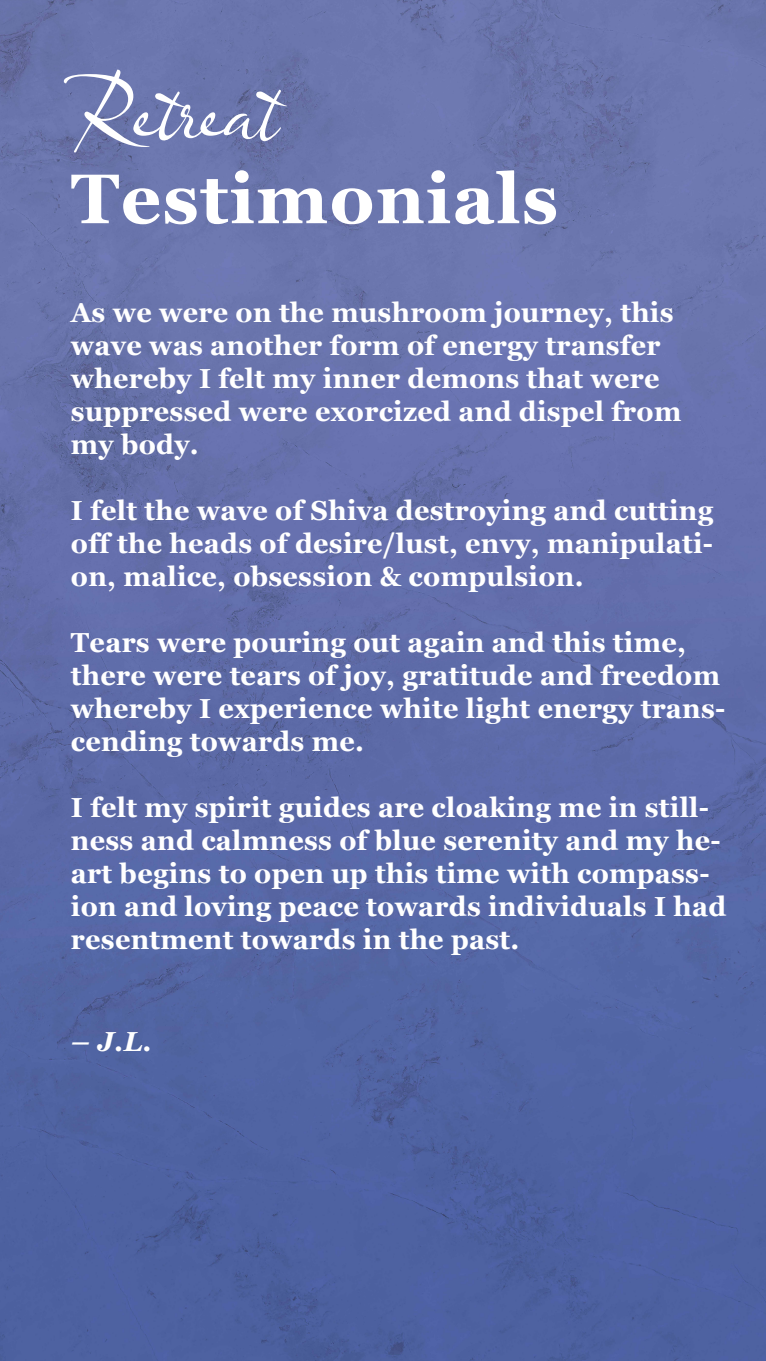
<style>
.page{position:relative;width:766px;height:1361px;background:#fff}
.page>*{position:absolute;margin:0;border:0;box-sizing:border-box;transform-origin:0 0}
.t1{font:90px "Olicana Smooth";letter-spacing:-.02em;color:#fff}
.t2{font:700 70px "Georgia";letter-spacing:.02em;color:#fff}
.t3{font:700 27.5px/33px "Georgia";letter-spacing:.01em;color:#fff}
.t4{font:italic 700 27.5px "Georgia";color:#fff}
</style>
<div class="page">
<img style="left:0;top:0;width:765px;height:1361px">
<h1 class="t1" style="left:71px;top:52px;width:207px">Retreat</h1>
<h2 class="t2" style="left:71px;top:146px;width:488px">Testimonials</h2>
<p class="t3" style="left:71px;top:295px;width:611px">As we were on the mushroom journey, this wave was another form of energy transfer whereby I felt my inner demons that were suppressed were exorcized and dispel from my body.</p>
<p class="t3" style="left:71px;top:493px;width:643px;text-align:justify">I felt the wave of Shiva destroying and cutting off the heads of desire/lust, envy, manipulati&shy;on, malice, obsession &amp; compulsion.</p>
<p class="t3" style="left:71px;top:625px;width:656px">Tears were pouring out again and this time, there were tears of joy, gratitude and freedom whereby I experience white light energy trans&shy;cending towards me.</p>
<p class="t3" style="left:71px;top:790px;width:656px">I felt my spirit guides are cloaking me in still&shy;ness and calmness of blue serenity and my he&shy;art begins to open up this time with compass&shy;ion and loving peace towards individuals I had resentment towards in the past.</p>
<p class="t4" style="left:71px;top:1021px;width:82px">– J.L.</p>
</div>
